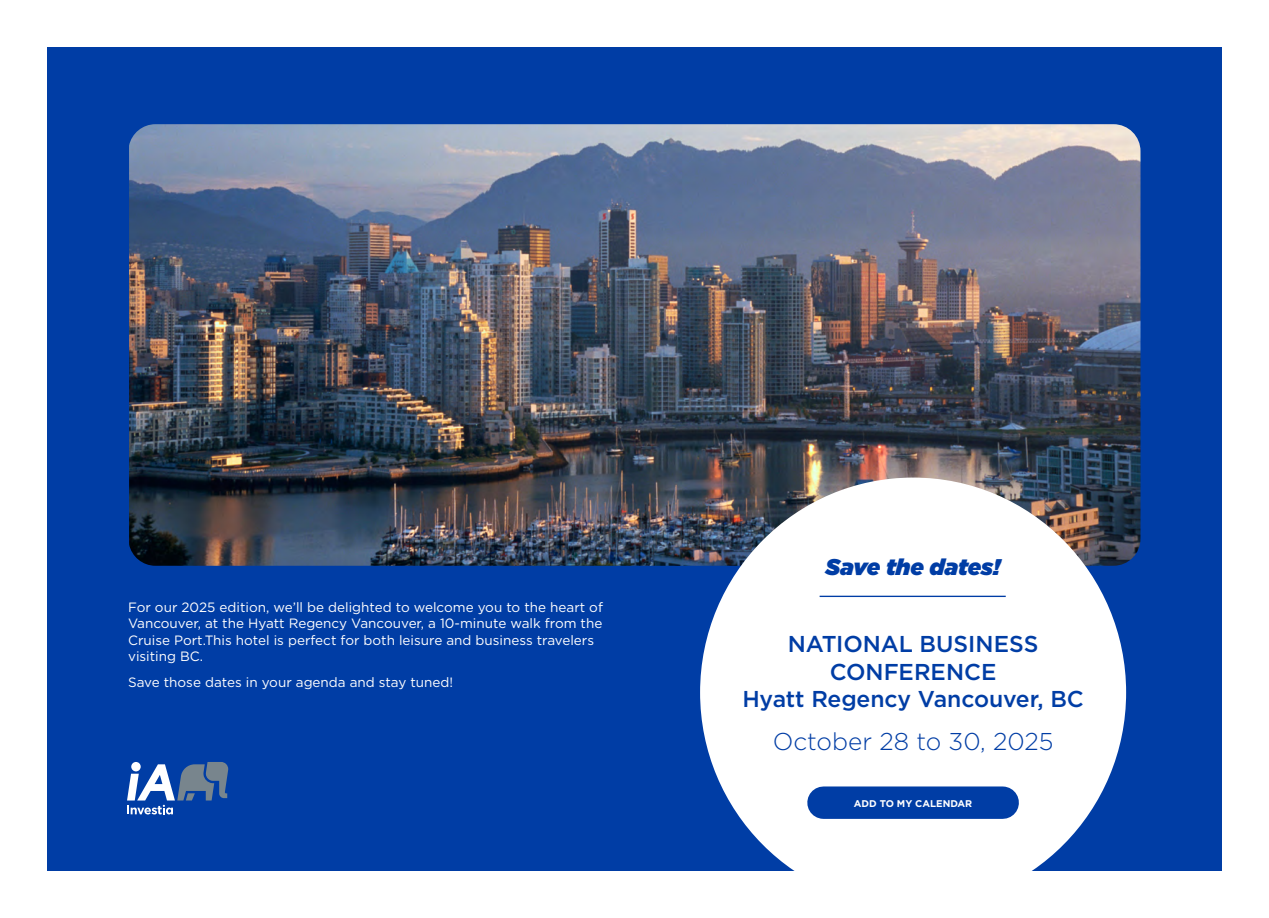
<style>
.page{position:relative;width:1269px;height:918px;background:#fff}
.page>*{position:absolute;margin:0;border:0;box-sizing:border-box;transform-origin:0 0}
.t1{font:300 24.3px "Gotham";color:#003da5}
.t2{font:500 22.95px/27.6px "Gotham";letter-spacing:-.005em;color:#003da5;text-align:center}
.t3{font:italic 900 22.65px "Gotham";letter-spacing:-.005em;color:#003da5}
.t4{font:13.5px/16.5px "Gotham";color:#fff}
.t5{font:700 9.75px "Gotham";color:#fff}
</style>
<div class="page">
<div style="left:47px;top:47px;width:1175px;height:824px;background:#003da5"></div>
<img style="left:129px;top:124px;width:1012px;height:442px">
<svg style="left:127px;top:762px;width:101px;height:52px"></svg>
<div style="left:700px;top:478px;width:426px;height:429px;background:#fff;border-radius:50%"></div>
<div style="left:823px;top:786px;width:180px;height:33px;background:#003da5"></div>
<hr style="left:820px;top:596px;width:186px;height:1px;background:#003da5">
<p class="t4" style="left:128px;top:598px;width:476px">For our 2025 edition, we’ll be delighted to welcome you to the heart of Vancouver, at the Hyatt Regency Vancouver, a 10-minute walk from the Cruise Port.This hotel is perfect for both leisure and business travelers visiting BC.</p>
<p class="t4" style="left:128px;top:673px;width:327px">Save those dates in your agenda and stay tuned!</p>
<p class="t3" style="left:825px;top:551px;width:176px">Save the dates!</p>
<h1 class="t2" style="left:742px;top:630px;width:343px">NATIONAL BUSINESS<br>CONFERENCE<br>Hyatt Regency Vancouver, BC</h1>
<h2 class="t1" style="left:773px;top:726px;width:282px">October 28 to 30, 2025</h2>
<p class="t5" style="left:854px;top:797px;width:120px">ADD TO MY CALENDAR</p>
</div>
